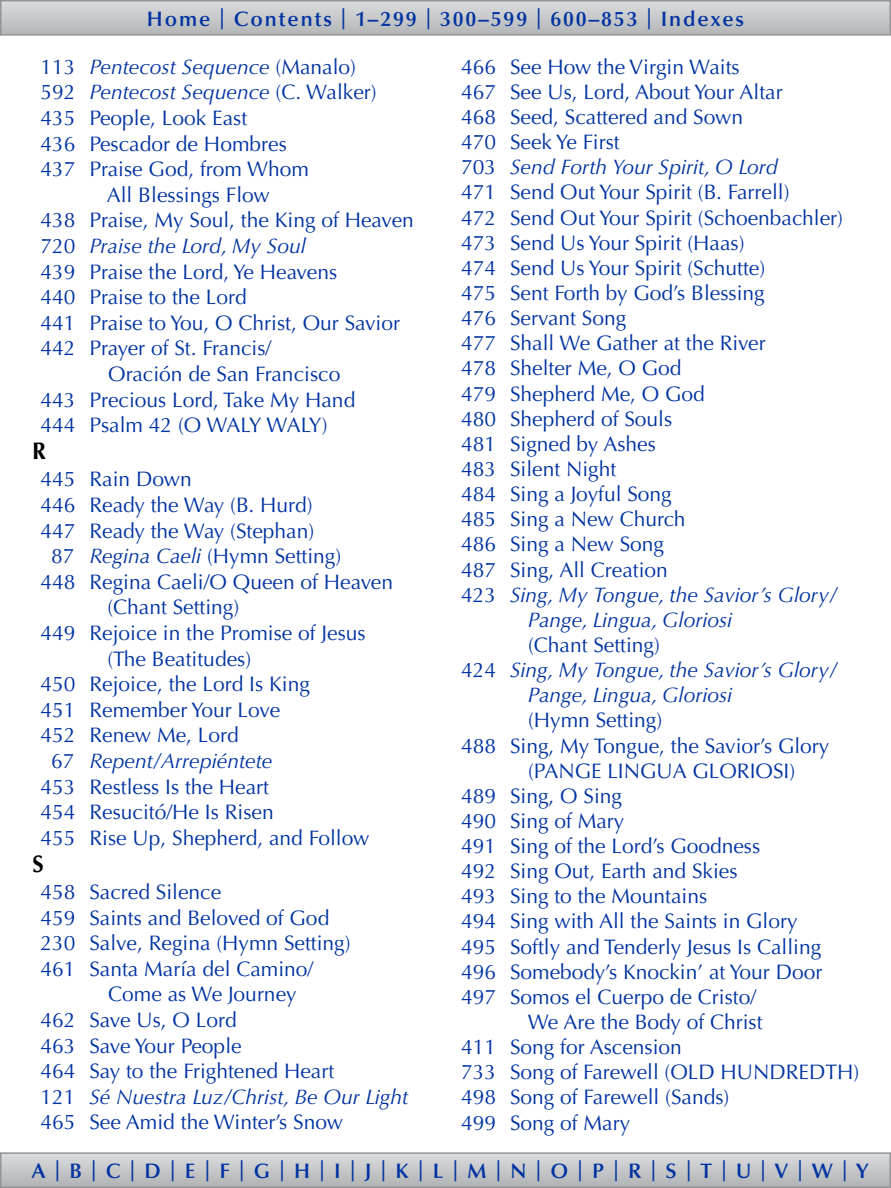
<style>
.page{position:relative;width:891px;height:1188px;background:#fff}
.page>*{position:absolute;margin:0;border:0;box-sizing:border-box;transform-origin:0 0}
.t1{font:700 24px "Optima LT Std";color:#000;scale:.94 1}
.t2{font:21px "Optima LT Std";color:#0033a1}
.t3{font:italic 21px "Optima LT Std";color:#0033a1}
.t4{font:600 21px "Optima LT Std";letter-spacing:.09em;color:#0033a1}
.s1{font-style:normal}
.s2{font-style:italic}
</style>
<div class="page">
<svg style="left:3px;top:3px;width:885px;height:30px;background:#c6c8ca"></svg>
<div style="left:0;top:0;width:891px;height:36px;border:2px solid #939598"></div>
<svg style="left:3px;top:1155px;width:885px;height:30px;background:#c5c7c9"></svg>
<div style="left:0;top:1152px;width:891px;height:36px;border:2px solid #939598"></div>
<p class="t4" style="left:147px;top:6px;width:599px">Home | Contents | 1–299 | 300–599 | 600–853 | Indexes</p>
<p class="t3" style="left:40px;top:55px;width:317px"><span class="s1">113</span> Pentecost Sequence <span class="s1">(Manalo)</span></p>
<p class="t3" style="left:40px;top:80px;width:338px"><span class="s1">592</span> Pentecost Sequence <span class="s1">(C. Walker)</span></p>
<p class="t2" style="left:40px;top:106px;width:208px">435 People, Look East</p>
<p class="t2" style="left:40px;top:131px;width:248px">436 Pescador de Hombres</p>
<p class="t2" style="left:40px;top:157px;width:270px">437 Praise God, from Whom</p>
<p class="t2" style="left:107px;top:183px;width:165px">All Blessings Flow</p>
<p class="t2" style="left:40px;top:208px;width:375px">438 Praise, My Soul, the King of Heaven</p>
<p class="t3" style="left:40px;top:234px;width:267px"><span class="s1">720</span> Praise the Lord, My Soul</p>
<p class="t2" style="left:40px;top:259px;width:298px">439 Praise the Lord, Ye Heavens</p>
<p class="t2" style="left:40px;top:285px;width:208px">440 Praise to the Lord</p>
<p class="t2" style="left:40px;top:311px;width:361px">441 Praise to You, O Christ, Our Savior</p>
<p class="t2" style="left:40px;top:336px;width:232px">442 Prayer of St. Francis/</p>
<p class="t2" style="left:108px;top:362px;width:234px">Oración de San Francisco</p>
<p class="t2" style="left:40px;top:387px;width:316px">443 Precious Lord, Take My Hand</p>
<p class="t2" style="left:40px;top:413px;width:289px">444 Psalm 42 (O WALY WALY)</p>
<p class="t1" style="left:32px;top:437px;width:16px">R</p>
<p class="t2" style="left:40px;top:467px;width:153px">445 Rain Down</p>
<p class="t2" style="left:40px;top:493px;width:274px">446 Ready the Way (B. Hurd)</p>
<p class="t2" style="left:40px;top:518px;width:275px">447 Ready the Way (Stephan)</p>
<p class="t2" style="left:51px;top:544px;width:292px">87 <span class="s2">Regina Caeli</span> (Hymn Setting)</p>
<p class="t2" style="left:40px;top:570px;width:354px">448 Regina Caeli/O Queen of Heaven</p>
<p class="t2" style="left:107px;top:595px;width:133px">(Chant Setting)</p>
<p class="t2" style="left:40px;top:621px;width:327px">449 Rejoice in the Promise of Jesus</p>
<p class="t2" style="left:107px;top:646px;width:145px">(The Beatitudes)</p>
<p class="t2" style="left:40px;top:672px;width:271px">450 Rejoice, the Lord Is King</p>
<p class="t2" style="left:40px;top:698px;width:241px">451 Remember Your Love</p>
<p class="t2" style="left:40px;top:723px;width:200px">452 Renew Me, Lord</p>
<p class="t3" style="left:51px;top:749px;width:223px"><span class="s1">67</span> Repent/Arrepiéntete</p>
<p class="t2" style="left:40px;top:774px;width:230px">453 Restless Is the Heart</p>
<p class="t2" style="left:40px;top:800px;width:235px">454 Resucitó/He Is Risen</p>
<p class="t2" style="left:40px;top:826px;width:331px">455 Rise Up, Shepherd, and Follow</p>
<p class="t1" style="left:33px;top:850px;width:14px">S</p>
<p class="t2" style="left:40px;top:880px;width:182px">458 Sacred Silence</p>
<p class="t2" style="left:40px;top:905px;width:290px">459 Saints and Beloved of God</p>
<p class="t2" style="left:41px;top:931px;width:312px">230 Salve, Regina (Hymn Setting)</p>
<p class="t2" style="left:41px;top:957px;width:274px">461 Santa María del Camino/</p>
<p class="t2" style="left:108px;top:982px;width:190px">Come as We Journey</p>
<p class="t2" style="left:41px;top:1008px;width:198px">462 Save Us, O Lord</p>
<p class="t2" style="left:41px;top:1033px;width:203px">463 Save Your People</p>
<p class="t2" style="left:41px;top:1059px;width:295px">464 Say to the Frightened Heart</p>
<p class="t3" style="left:41px;top:1084px;width:369px"><span class="s1">121</span> Sé Nuestra Luz/Christ, Be Our Light</p>
<p class="t2" style="left:41px;top:1110px;width:304px">465 See Amid the Winter’s Snow</p>
<p class="t2" style="left:461px;top:55px;width:280px">466 See How the Virgin Waits</p>
<p class="t2" style="left:461px;top:80px;width:323px">467 See Us, Lord, About Your Altar</p>
<p class="t2" style="left:461px;top:105px;width:284px">468 Seed, Scattered and Sown</p>
<p class="t2" style="left:461px;top:130px;width:160px">470 Seek Ye First</p>
<p class="t3" style="left:461px;top:155px;width:318px"><span class="s1">703</span> Send Forth Your Spirit, O Lord</p>
<p class="t2" style="left:461px;top:180px;width:330px">471 Send Out Your Spirit (B. Farrell)</p>
<p class="t2" style="left:461px;top:205px;width:383px">472 Send Out Your Spirit (Schoenbachler)</p>
<p class="t2" style="left:461px;top:230px;width:285px">473 Send Us Your Spirit (Haas)</p>
<p class="t2" style="left:461px;top:256px;width:306px">474 Send Us Your Spirit (Schutte)</p>
<p class="t2" style="left:461px;top:281px;width:305px">475 Sent Forth by God’s Blessing</p>
<p class="t2" style="left:461px;top:306px;width:167px">476 Servant Song</p>
<p class="t2" style="left:461px;top:331px;width:306px">477 Shall We Gather at the River</p>
<p class="t2" style="left:461px;top:356px;width:222px">478 Shelter Me, O God</p>
<p class="t2" style="left:461px;top:381px;width:245px">479 Shepherd Me, O God</p>
<p class="t2" style="left:461px;top:406px;width:213px">480 Shepherd of Souls</p>
<p class="t2" style="left:461px;top:432px;width:196px">481 Signed by Ashes</p>
<p class="t2" style="left:461px;top:457px;width:157px">483 Silent Night</p>
<p class="t2" style="left:461px;top:482px;width:212px">484 Sing a Joyful Song</p>
<p class="t2" style="left:461px;top:507px;width:226px">485 Sing a New Church</p>
<p class="t2" style="left:461px;top:532px;width:204px">486 Sing a New Song</p>
<p class="t2" style="left:461px;top:557px;width:208px">487 Sing, All Creation</p>
<p class="t3" style="left:461px;top:582px;width:378px"><span class="s1">423</span> Sing, My Tongue, the Savior’s Glory/</p>
<p class="t3" style="left:528px;top:607px;width:206px">Pange, Lingua, Gloriosi</p>
<p class="t2" style="left:528px;top:633px;width:133px">(Chant Setting)</p>
<p class="t3" style="left:461px;top:658px;width:378px"><span class="s1">424</span> Sing, My Tongue, the Savior’s Glory/</p>
<p class="t3" style="left:528px;top:683px;width:206px">Pange, Lingua, Gloriosi</p>
<p class="t2" style="left:528px;top:708px;width:136px">(Hymn Setting)</p>
<p class="t2" style="left:461px;top:733px;width:370px">488 Sing, My Tongue, the Savior’s Glory</p>
<p class="t2" style="left:528px;top:758px;width:269px">(PANGE LINGUA GLORIOSI)</p>
<p class="t2" style="left:461px;top:783px;width:162px">489 Sing, O Sing</p>
<p class="t2" style="left:461px;top:809px;width:165px">490 Sing of Mary</p>
<p class="t2" style="left:461px;top:834px;width:301px">491 Sing of the Lord’s Goodness</p>
<p class="t2" style="left:461px;top:859px;width:278px">492 Sing Out, Earth and Skies</p>
<p class="t2" style="left:461px;top:884px;width:248px">493 Sing to the Mountains</p>
<p class="t2" style="left:461px;top:909px;width:338px">494 Sing with All the Saints in Glory</p>
<p class="t2" style="left:461px;top:934px;width:362px">495 Softly and Tenderly Jesus Is Calling</p>
<p class="t2" style="left:461px;top:959px;width:363px">496 Somebody’s Knockin’ at Your Door</p>
<p class="t2" style="left:461px;top:985px;width:297px">497 Somos el Cuerpo de Cristo/</p>
<p class="t2" style="left:528px;top:1010px;width:236px">We Are the Body of Christ</p>
<p class="t2" style="left:461px;top:1035px;width:222px">411 Song for Ascension</p>
<p class="t2" style="left:461px;top:1060px;width:400px">733 Song of Farewell (OLD HUNDREDTH)</p>
<p class="t2" style="left:461px;top:1085px;width:270px">498 Song of Farewell (Sands)</p>
<p class="t2" style="left:461px;top:1110px;width:171px">499 Song of Mary</p>
<p class="t4" style="left:32px;top:1159px;width:838px">A|B|C|D|E|F|G|H|I|J|K|L|M|N|O|P|R|S|T|U|V|W|Y</p>
</div>
